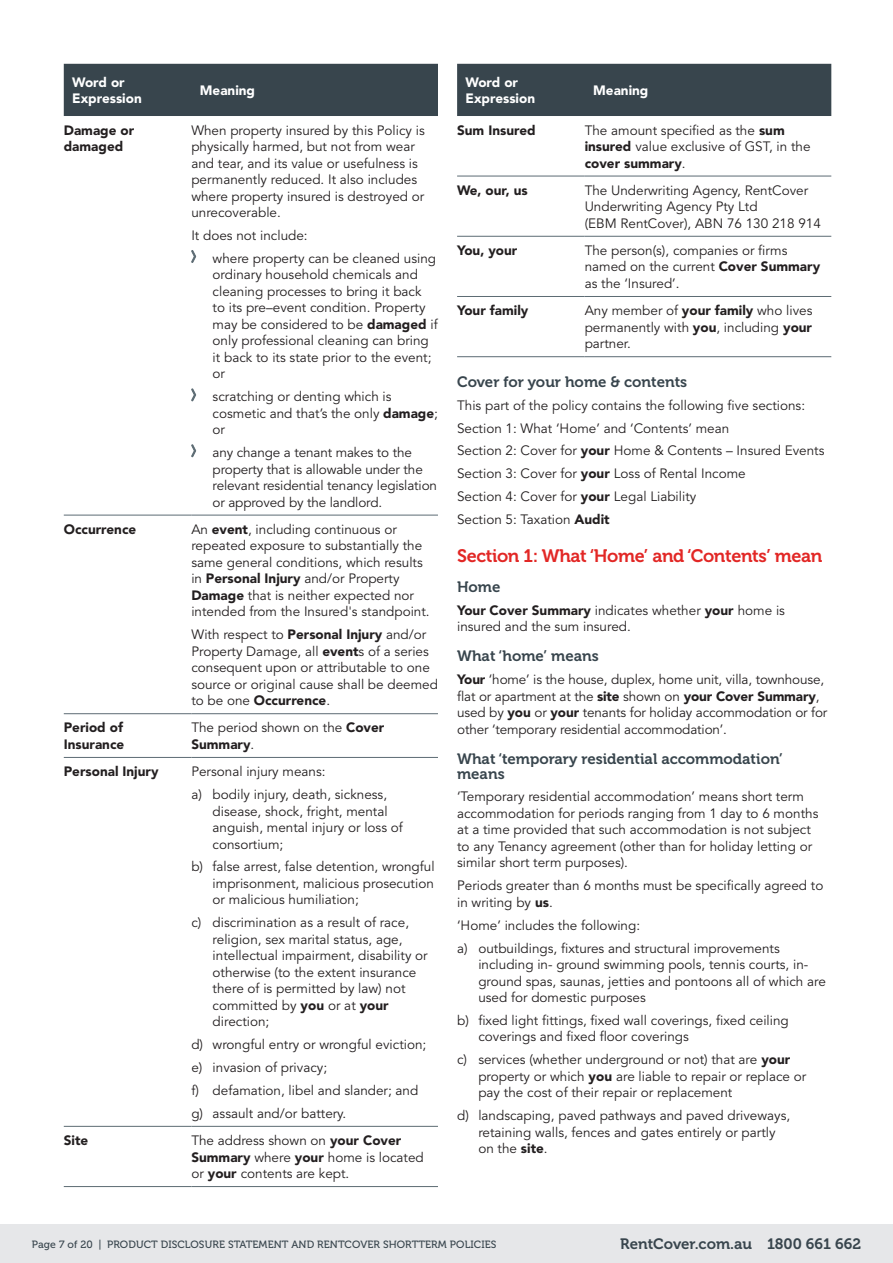
<style>
.page{position:relative;width:893px;height:1263px;background:#fff}
.page>*{position:absolute;margin:0;border:0;box-sizing:border-box;transform-origin:0 0}
.t1{font:18px "Museo 700";letter-spacing:-.02em;color:#e22725}
.t2{font:15px/15px "Museo 700";color:#38454d}
.t3{font:13.5px/16.5px "Avenir LT Std";color:#231f20}
.t4{font:900 13.5px/16.5px "Avenir LT Std";color:#231f20}
.t5{font:900 13.5px/16.5px "Avenir LT Std";color:#fff}
.t6{font:10.5px "Museo 500";letter-spacing:.01em;color:#38454d}
.s1{font-weight:900}
</style>
<div class="page">
<div style="left:0;top:1225px;width:893px;height:38px;background:#e6e7e9"></div>
<div style="left:64px;top:64px;width:374px;height:52px;background:#38454d"></div>
<hr style="left:64px;top:515px;width:127px;height:1px;background:#5c6b73">
<hr style="left:191px;top:515px;width:247px;height:1px;background:#5c6b73">
<hr style="left:64px;top:713px;width:127px;height:1px;background:#5c6b73">
<hr style="left:191px;top:713px;width:247px;height:1px;background:#5c6b73">
<hr style="left:64px;top:757px;width:127px;height:1px;background:#5c6b73">
<hr style="left:191px;top:757px;width:247px;height:1px;background:#5c6b73">
<hr style="left:64px;top:1126px;width:127px;height:1px;background:#5c6b73">
<hr style="left:191px;top:1126px;width:247px;height:1px;background:#5c6b73">
<hr style="left:64px;top:1186px;width:127px;height:1px;background:#5c6b73">
<hr style="left:191px;top:1186px;width:247px;height:1px;background:#5c6b73">
<svg style="left:191px;top:250px;width:6px;height:13px"></svg>
<svg style="left:191px;top:388px;width:6px;height:14px"></svg>
<svg style="left:191px;top:444px;width:6px;height:14px"></svg>
<div style="left:457px;top:64px;width:374px;height:52px;background:#38454d"></div>
<hr style="left:457px;top:176px;width:128px;height:1px;background:#5c6b73">
<hr style="left:585px;top:176px;width:246px;height:1px;background:#5c6b73">
<hr style="left:457px;top:236px;width:128px;height:1px;background:#5c6b73">
<hr style="left:585px;top:236px;width:246px;height:1px;background:#5c6b73">
<hr style="left:457px;top:296px;width:128px;height:1px;background:#5c6b73">
<hr style="left:585px;top:296px;width:246px;height:1px;background:#5c6b73">
<hr style="left:457px;top:356px;width:128px;height:1px;background:#5c6b73">
<hr style="left:585px;top:356px;width:246px;height:1px;background:#5c6b73">
<p class="t5" style="left:72px;top:74px;width:71px">Word or<br>Expression</p>
<p class="t5" style="left:200px;top:82px;width:57px">Meaning</p>
<p class="t4" style="left:64px;top:122px;width:72px">Damage or damaged</p>
<p class="t3" style="left:191px;top:122px;width:235px">When property insured by this Policy is physically harmed, but not from wear and tear, and its value or usefulness is permanently reduced. It also includes where property insured is destroyed or unrecoverable.</p>
<p class="t3" style="left:213px;top:224px;width:225px;line-height:23px;text-indent:-21px">It does not include:<br>where property can be cleaned using</p>
<p class="t3" style="left:213px;top:267px;width:227px">ordinary household chemicals and cleaning processes to bring it back<br>to its pre–event condition. Property may be considered to be <span class="s1">damaged</span> if only professional cleaning can bring it back to its state prior to the event; or</p>
<p class="t3" style="left:213px;top:389px;width:227px">scratching or denting which is cosmetic and that’s the only <span class="s1">damage</span>; or</p>
<p class="t3" style="left:213px;top:445px;width:226px">any change a tenant makes to the property that is allowable under the relevant residential tenancy legislation or approved by the landlord.</p>
<p class="t4" style="left:64px;top:521px;width:74px">Occurrence</p>
<p class="t3" style="left:191px;top:521px;width:240px">An <span class="s1">event</span>, including continuous or repeated exposure to substantially the same general conditions, which results in <span class="s1">Personal Injury</span> and/or Property <span class="s1">Damage</span> that is neither expected nor intended from the Insured's standpoint.</p>
<p class="t3" style="left:191px;top:627px;width:248px">With respect to <span class="s1">Personal Injury</span> and/or Property Damage, all <span class="s1">event</span>s of a series consequent upon or attributable to one source or original cause shall be deemed to be one <span class="s1">Occurrence</span>.</p>
<p class="t4" style="left:64px;top:719px;width:62px">Period of<br>Insurance</p>
<p class="t3" style="left:191px;top:720px;width:195px">The period shown on the <span class="s1">Cover<br>Summary</span>.</p>
<p class="t4" style="left:64px;top:763px;width:96px">Personal Injury</p>
<p class="t3" style="left:191px;top:760px;width:197px;line-height:23px">Personal injury means:<br>a) bodily injury, death, sickness,</p>
<p class="t3" style="left:213px;top:803px;width:192px">disease, shock, fright, mental anguish, mental injury or loss of consortium;</p>
<p class="t3" style="left:213px;top:859px;width:223px;text-align:justify;text-indent:-21px">b) false arrest, false detention, wrongful imprisonment, malicious prosecution or malicious humiliation;</p>
<p class="t3" style="left:213px;top:915px;width:217px;text-indent:-21px">c) discrimination as a result of race, religion, sex marital status, age, intellectual impairment, disability or otherwise (to the extent insurance there of is permitted by law) not committed by <span class="s1">you</span> or at <span class="s1">your </span>direction;</p>
<p class="t3" style="left:191px;top:1033px;width:236px;line-height:23px">d) wrongful entry or wrongful eviction; e) invasion of privacy;<br>f) defamation, libel and slander; and g) assault and/or battery.</p>
<p class="t4" style="left:64px;top:1132px;width:26px">Site</p>
<p class="t3" style="left:191px;top:1132px;width:234px">The address shown on <span class="s1">your Cover<br>Summary</span> where <span class="s1">your</span> home is located or <span class="s1">your</span> contents are kept.</p>
<p class="t5" style="left:466px;top:74px;width:71px">Word or<br>Expression</p>
<p class="t5" style="left:593px;top:82px;width:57px">Meaning</p>
<p class="t4" style="left:457px;top:122px;width:80px">Sum Insured</p>
<p class="t3" style="left:585px;top:122px;width:227px">The amount specified as the <span class="s1">sum insured</span> value exclusive of GST, in the <span class="s1">cover summary</span>.</p>
<p class="t4" style="left:457px;top:182px;width:72px">We, our, us</p>
<p class="t3" style="left:585px;top:182px;width:238px">The Underwriting Agency, RentCover<br>Underwriting Agency Pty Ltd<br>(EBM RentCover), ABN 76 130 218 914</p>
<p class="t4" style="left:457px;top:242px;width:62px">You, your</p>
<p class="t3" style="left:585px;top:242px;width:237px">The person(s), companies or firms named on the current <span class="s1">Cover Summary </span>as the ‘Insured’.</p>
<p class="t4" style="left:457px;top:302px;width:73px">Your family</p>
<p class="t3" style="left:585px;top:303px;width:229px;text-align:justify">Any member of <span class="s1">your family</span> who lives permanently with <span class="s1">you</span>, including <span class="s1">your </span>partner.</p>
<p class="t2" style="left:457px;top:374px;width:232px">Cover for your home &amp; contents</p>
<p class="t3" style="left:457px;top:394px;width:369px;line-height:23px">This part of the policy contains the following five sections:<br>Section 1: What ‘Home’ and ‘Contents’ mean<br>Section 2: Cover for <span class="s1">your</span> Home &amp; Contents – Insured Events Section 3: Cover for <span class="s1">your</span> Loss of Rental Income<br>Section 4: Cover for <span class="s1">your</span> Legal Liability<br>Section 5: Taxation <span class="s1">Audit</span></p>
<h1 class="t1" style="left:457px;top:546px;width:367px">Section 1: What ‘Home’ and ‘Contents’ mean</h1>
<p class="t2" style="left:457px;top:579px;width:45px">Home</p>
<p class="t3" style="left:457px;top:602px;width:329px"><span class="s1">Your Cover Summary</span> indicates whether <span class="s1">your</span> home is insured and the sum insured.</p>
<p class="t2" style="left:457px;top:649px;width:143px">What ‘home’ means</p>
<p class="t3" style="left:457px;top:672px;width:372px"><span class="s1">Your</span> ‘home’ is the house, duplex, home unit, villa, townhouse, flat or apartment at the <span class="s1">site</span> shown on <span class="s1">your Cover Summary</span>, used by <span class="s1">you</span> or <span class="s1">your</span> tenants for holiday accommodation or for other ‘temporary residential accommodation’.</p>
<p class="t2" style="left:457px;top:751px;width:327px">What ‘temporary residential accommodation’ means</p>
<p class="t3" style="left:457px;top:789px;width:363px">‘Temporary residential accommodation’ means short term accommodation for periods ranging from 1 day to 6 months at a time provided that such accommodation is not subject to any Tenancy agreement (other than for holiday letting or similar short term purposes).</p>
<p class="t3" style="left:457px;top:878px;width:368px">Periods greater than 6 months must be specifically agreed to in writing by <span class="s1">us</span>.</p>
<p class="t3" style="left:457px;top:914px;width:324px;line-height:23px">‘Home’ includes the following:<br>a) outbuildings, fixtures and structural improvements</p>
<p class="t3" style="left:478px;top:956px;width:349px">including in- ground swimming pools, tennis courts, in&shy;ground spas, saunas, jetties and pontoons all of which are used for domestic purposes</p>
<p class="t3" style="left:478px;top:1012px;width:312px;text-indent:-21px">b) fixed light fittings, fixed wall coverings, fixed ceiling coverings and fixed floor coverings</p>
<p class="t3" style="left:478px;top:1052px;width:329px;text-indent:-21px">c) services (whether underground or not) that are <span class="s1">your </span>property or which <span class="s1">you</span> are liable to repair or replace or pay the cost of their repair or replacement</p>
<p class="t3" style="left:478px;top:1108px;width:313px;text-indent:-21px">d) landscaping, paved pathways and paved driveways, retaining walls, fences and gates entirely or partly on the <span class="s1">site</span>.</p>
<p class="t6" style="left:32px;top:1238px;width:466px">Page 7 of 20 | PRODUCT DISCLOSURE STATEMENT AND RENTCOVER SHORTTERM POLICIES</p>
<p class="t2" style="left:620px;top:1237px;width:242px">RentCover.com.au 1800 661 662</p>
</div>
